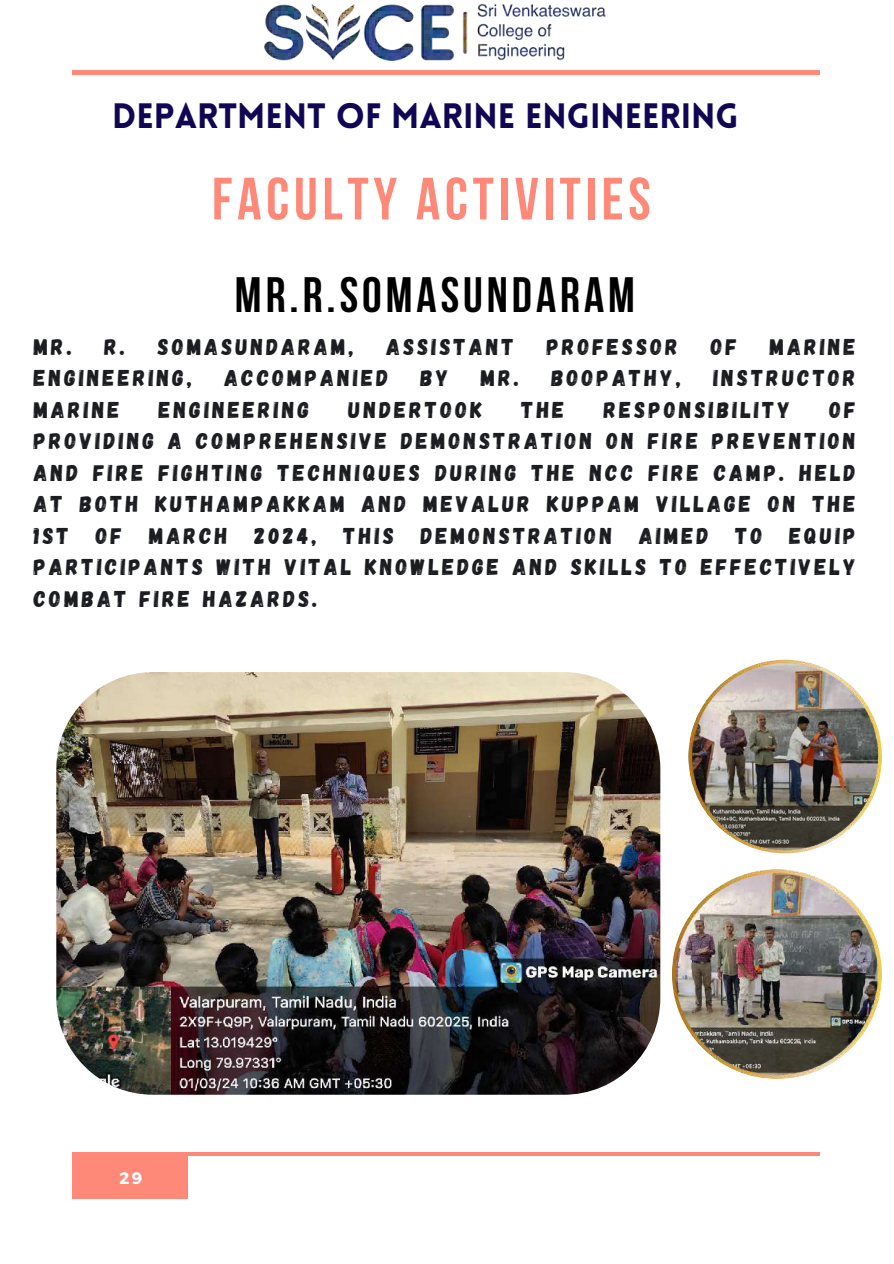
<style>
.page{position:relative;width:894px;height:1264px;background:#fff}
.page>*{position:absolute;margin:0;border:0;box-sizing:border-box;transform-origin:0 0}
.t1{font:700 59.55px "Bebas Neue";letter-spacing:.08em;color:#ff8979}
.t2{font:700 49.5px "Bebas Neue";letter-spacing:.08em;color:#000}
.t3{font:900 34.5px "Lovelo";color:#110654}
.t4{font:22.8px/31.5px "Gagalin";letter-spacing:.14em;color:#1b1c1f;text-align:justify}
.t5{font:700 16.5px "Montserrat";color:#fff}
</style>
<div class="page">
<hr style="left:72px;top:71px;width:747px;height:3px;background:#ff8979">
<div style="left:72px;top:1152px;width:115px;height:46px;background:#ff8979"></div>
<hr style="left:72px;top:1152px;width:747px;height:3px;background:#ff8979">
<img style="left:233px;top:3px;width:403px;height:68px">
<img style="left:56px;top:672px;width:604px;height:422px;border-radius:97px">
<img style="left:688px;top:659px;width:193px;height:194px">
<img style="left:672px;top:869px;width:209px;height:209px">
<h3 class="t3" style="left:112px;top:103px;width:628px">DEPARTMENT OF MARINE ENGINEERING</h3>
<h1 class="t1" style="left:212px;top:175px;width:440px">FACULTY ACTIVITIES</h1>
<h2 class="t2" style="left:235px;top:275px;width:401px">MR.R.SOMASUNDARAM</h2>
<p class="t4" style="left:34px;top:329px;width:93px">MR. R.</p>
<p class="t4" style="left:158px;top:329px;width:197px">SOMASUNDARAM,</p>
<p class="t4" style="left:386px;top:329px;width:129px">ASSISTANT</p>
<p class="t4" style="left:546px;top:329px;width:133px">PROFESSOR</p>
<p class="t4" style="left:710px;top:329px;width:28px">OF</p>
<p class="t4" style="left:769px;top:329px;width:87px">MARINE</p>
<p class="t4" style="left:34px;top:361px;width:160px">ENGINEERING,</p>
<p class="t4" style="left:224px;top:361px;width:165px">ACCOMPANIED</p>
<p class="t4" style="left:420px;top:361px;width:29px">BY</p>
<p class="t4" style="left:481px;top:361px;width:201px">MR. BOOPATHY,</p>
<p class="t4" style="left:713px;top:361px;width:144px">INSTRUCTOR</p>
<p class="t4" style="left:34px;top:392px;width:87px">MARINE</p>
<p class="t4" style="left:159px;top:392px;width:152px">ENGINEERING</p>
<p class="t4" style="left:348px;top:392px;width:135px">UNDERTOOK</p>
<p class="t4" style="left:521px;top:392px;width:44px">THE</p>
<p class="t4" style="left:603px;top:392px;width:188px">RESPONSIBILITY</p>
<p class="t4" style="left:34px;top:392px;width:823px;text-indent:795px">OF PROVIDING A COMPREHENSIVE DEMONSTRATION ON FIRE PREVENTION AND FIRE FIGHTING TECHNIQUES DURING THE NCC FIRE CAMP. HELD AT BOTH KUTHAMPAKKAM AND MEVALUR KUPPAM VILLAGE ON THE 1ST OF MARCH 2024, THIS DEMONSTRATION AIMED TO EQUIP PARTICIPANTS WITH VITAL KNOWLEDGE AND SKILLS TO EFFECTIVELY COMBAT FIRE HAZARDS.</p>
<p class="t5" style="left:119px;top:1166px;width:24px">29</p>
</div>
